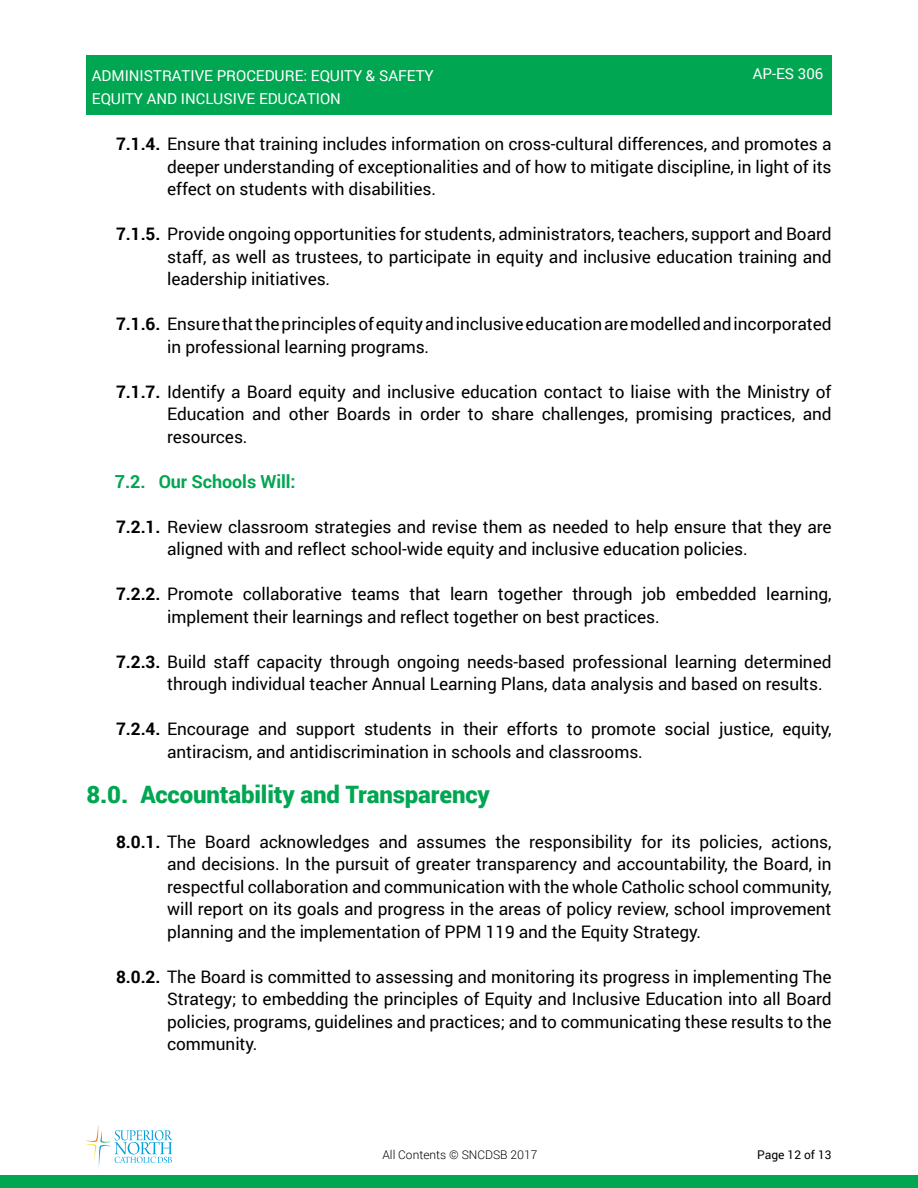
<style>
.page{position:relative;width:918px;height:1188px;background:#fff}
.page>*{position:absolute;margin:0;border:0;box-sizing:border-box;transform-origin:0 0}
.t1{font:900 24px "Roboto";letter-spacing:-.005em;color:#00a651}
.t2{font:700 18px "Roboto";letter-spacing:-.005em;color:#00a651}
.t3{font:17.25px/22.5px "Roboto";letter-spacing:-.005em;color:#000;text-align:justify}
.t4{font:15px/22.5px "Roboto";color:#fff}
.t5{font:300 12px "Roboto";color:#000}
.t6{font:12px "Roboto";color:#000}
.s1{font-weight:700}
</style>
<div class="page">
<div style="left:86px;top:55px;width:746px;height:60px;background:#00a651"></div>
<div style="left:0;top:1175px;width:918px;height:13px;background:#00a651"></div>
<svg style="left:86px;top:1125px;width:87px;height:43px"></svg>
<p class="t4" style="left:92px;top:64px;width:343px">ADMINISTRATIVE PROCEDURE: EQUITY &amp; SAFETY<br>EQUITY AND INCLUSIVE EDUCATION</p>
<p class="t4" style="left:753px;top:62px;width:72px">AP-ES 306</p>
<p class="t3" style="left:167px;top:132px;width:666px;text-indent:-51px"><span class="s1">7.1.4.</span> Ensure that training includes information on cross-cultural differences, and promotes a deeper understanding of exceptionalities and of how to mitigate discipline, in light of its effect on students with disabilities.</p>
<p class="t3" style="left:167px;top:222px;width:666px;text-indent:-51px"><span class="s1">7.1.5.</span> Provide ongoing opportunities for students, administrators, teachers, support and Board staff, as well as trustees, to participate in equity and inclusive education training and leadership initiatives.</p>
<p class="t3" style="left:167px;top:312px;width:666px;text-indent:-51px"><span class="s1">7.1.6.</span> Ensure that the principles of equity and inclusive education are modelled and incorporated in professional learning programs.</p>
<p class="t3" style="left:167px;top:380px;width:666px;text-indent:-51px"><span class="s1">7.1.7.</span> Identify a Board equity and inclusive education contact to liaise with the Ministry of Education and other Boards in order to share challenges, promising practices, and resources.</p>
<p class="t2" style="left:115px;top:468px;width:182px">7.2. Our Schools Will:</p>
<p class="t3" style="left:167px;top:515px;width:666px;text-indent:-51px"><span class="s1">7.2.1.</span> Review classroom strategies and revise them as needed to help ensure that they are aligned with and reflect school-wide equity and inclusive education policies.</p>
<p class="t3" style="left:167px;top:582px;width:666px;text-indent:-51px"><span class="s1">7.2.2.</span> Promote collaborative teams that learn together through job embedded learning, implement their learnings and reflect together on best practices.</p>
<p class="t3" style="left:167px;top:650px;width:666px;text-indent:-51px"><span class="s1">7.2.3.</span> Build staff capacity through ongoing needs-based professional learning determined through individual teacher Annual Learning Plans, data analysis and based on results.</p>
<p class="t3" style="left:167px;top:717px;width:666px;text-indent:-51px"><span class="s1">7.2.4.</span> Encourage and support students in their efforts to promote social justice, equity, antiracism, and antidiscrimination in schools and classrooms.</p>
<p class="t1" style="left:86px;top:777px;width:405px">8.0. Accountability and Transparency</p>
<p class="t3" style="left:167px;top:830px;width:666px;text-indent:-51px"><span class="s1">8.0.1.</span> The Board acknowledges and assumes the responsibility for its policies, actions, and decisions. In the pursuit of greater transparency and accountability, the Board, in respectful collaboration and communication with the whole Catholic school community, will report on its goals and progress in the areas of policy review, school improvement planning and the implementation of PPM 119 and the Equity Strategy.</p>
<p class="t3" style="left:167px;top:965px;width:666px;text-indent:-51px"><span class="s1">8.0.2.</span> The Board is committed to assessing and monitoring its progress in implementing The Strategy; to embedding the principles of Equity and Inclusive Education into all Board policies, programs, guidelines and practices; and to communicating these results to the community.</p>
<p class="t5" style="left:382px;top:1146px;width:157px">All Contents © SNCDSB 2017</p>
<p class="t6" style="left:757px;top:1146px;width:76px">Page 12 of 13</p>
</div>
